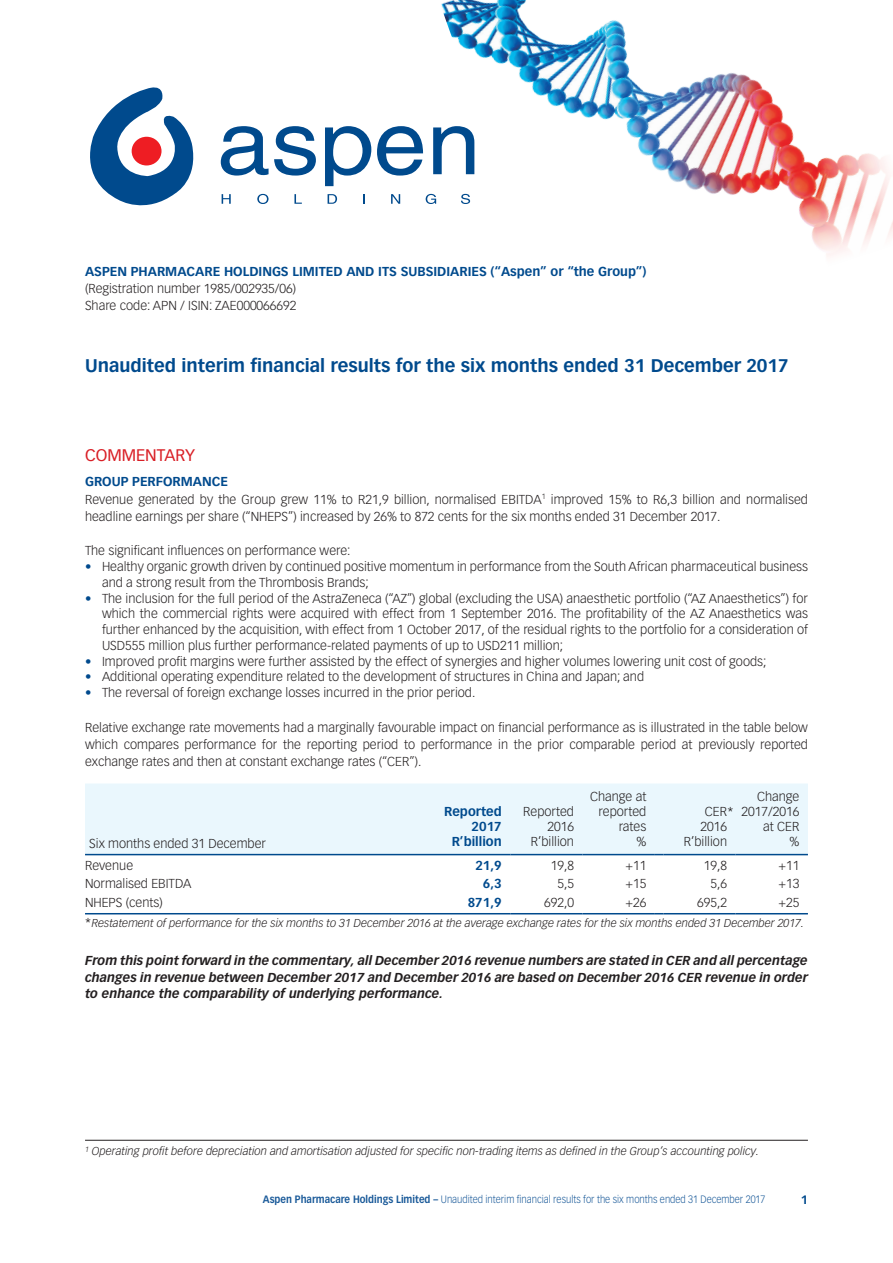
<style>
.page{position:relative;width:893px;height:1263px;background:#fff}
.page>*{position:absolute;margin:0;border:0;box-sizing:border-box;transform-origin:0 0}
.t1{font:700 18px "Vectora LT Std";color:#004a8d}
.t2{font:16.5px "Vectora LT Std";color:#d91f26}
.t3{font:300 12.75px/15px "Vectora LT Std";color:#231f20}
.t4{font:italic 700 12.75px/16.5px "Vectora LT Std";color:#231f20;text-align:justify}
.t5{font:700 12.75px/15px "Vectora LT Std";color:#004a8d;text-align:right}
.t6{font:700 12px "Vectora LT Std";color:#004a8d}
.t7{font:italic 300 11.25px "Vectora LT Std";color:#231f20}
.t8{font:300 10.5px "Vectora LT Std";color:#1a5a99;scale:.9 1}
.s1{font-weight:700;color:#004a8d}
.s2{color:#004a8d}
.s3{font-style:normal;font-size:12.75px}
.s4{font-weight:700}
</style>
<div class="page">
<svg style="left:90px;top:87px;width:104px;height:119px"></svg>
<div style="left:132px;top:137px;width:30px;height:28px;background:#ee1d23;border-radius:50%"></div>
<svg style="left:221px;top:126px;width:95px;height:50px"></svg>
<svg style="left:325px;top:126px;width:46px;height:60px"></svg>
<svg style="left:377px;top:126px;width:46px;height:50px"></svg>
<svg style="left:433px;top:127px;width:7px;height:47px"></svg>
<svg style="left:222px;top:194px;width:9px;height:10px"></svg>
<svg style="left:257px;top:194px;width:12px;height:10px"></svg>
<svg style="left:294px;top:194px;width:8px;height:10px"></svg>
<svg style="left:328px;top:194px;width:9px;height:10px"></svg>
<svg style="left:363px;top:194px;width:2px;height:10px"></svg>
<svg style="left:391px;top:194px;width:9px;height:10px"></svg>
<svg style="left:426px;top:194px;width:10px;height:10px"></svg>
<img style="left:440px;top:0;width:453px;height:256px">
<div style="left:85px;top:783px;width:723px;height:71px;background:#eaf7fd"></div>
<hr style="left:85px;top:854px;width:353px;height:1px;background:#004a8d">
<hr style="left:438px;top:854px;width:72px;height:1px;background:#004a8d">
<hr style="left:510px;top:854px;width:73px;height:1px;background:#004a8d">
<hr style="left:583px;top:854px;width:72px;height:1px;background:#004a8d">
<hr style="left:663px;top:854px;width:73px;height:1px;background:#004a8d">
<hr style="left:736px;top:854px;width:72px;height:1px;background:#004a8d">
<hr style="left:85px;top:913px;width:353px;height:1px;background:#004a8d">
<hr style="left:438px;top:913px;width:72px;height:1px;background:#004a8d">
<hr style="left:510px;top:913px;width:73px;height:1px;background:#004a8d">
<hr style="left:583px;top:913px;width:72px;height:1px;background:#004a8d">
<hr style="left:663px;top:913px;width:73px;height:1px;background:#004a8d">
<hr style="left:736px;top:913px;width:72px;height:1px;background:#004a8d">
<hr style="left:85px;top:1140px;width:723px;height:1px;background:#231f20">
<p class="t5" style="left:85px;top:264px;width:563px">ASPEN PHARMACARE HOLDINGS LIMITED AND ITS SUBSIDIARIES (“Aspen” or “the Group”)</p>
<p class="t3" style="left:85px;top:280px;width:213px;line-height:17.2px">(Registration number 1985/002935/06)<br>Share code: APN / ISIN: ZAE000066692</p>
<h1 class="t1" style="left:85px;top:354px;width:705px">Unaudited interim financial results for the six months ended 31 December 2017</h1>
<p class="t2" style="left:85px;top:446px;width:112px">COMMENTARY</p>
<p class="t3" style="left:85px;top:473px;width:724px;line-height:17.2px"><span class="s1">GROUP PERFORMANCE<br></span>Revenue generated by the Group grew 11% to R21,9 billion, normalised EBITDA<sup>1</sup> improved 15% to R6,3 billion and normalised headline earnings per share (“NHEPS”) increased by 26% to 872 cents for the six months ended 31 December 2017.</p>
<p class="t3" style="left:85px;top:544px;width:267px">The significant influences on performance were:</p>
<p class="t3" style="left:102px;top:559px;width:707px;line-height:15.8px;text-indent:-17px"><span class="s2">•</span> Healthy organic growth driven by continued positive momentum in performance from the South African pharmaceutical business and a strong result from the Thrombosis Brands;</p>
<p class="t3" style="left:102px;top:590px;width:707px;line-height:15.8px;text-align:justify;text-indent:-17px"><span class="s2">•</span> The inclusion for the full period of the AstraZeneca (“AZ”) global (excluding the USA) anaesthetic portfolio (“AZ Anaesthetics”) for which the commercial rights were acquired with effect from 1 September 2016. The profitability of the AZ Anaesthetics was further enhanced by the acquisition, with effect from 1 October 2017, of the residual rights to the portfolio for a consideration of USD555 million plus further performance-related payments of up to USD211 million;</p>
<p class="t3" style="left:85px;top:654px;width:683px"><span class="s2">•</span> Improved profit margins were further assisted by the effect of synergies and higher volumes lowering unit cost of goods;</p>
<p class="t3" style="left:85px;top:670px;width:561px"><span class="s2">•</span> Additional operating expenditure related to the development of structures in China and Japan; and</p>
<p class="t3" style="left:85px;top:685px;width:392px"><span class="s2">•</span> The reversal of foreign exchange losses incurred in the prior period.</p>
<p class="t3" style="left:85px;top:719px;width:724px;line-height:17.2px;text-align:justify">Relative exchange rate movements had a marginally favourable impact on financial performance as is illustrated in the table below which compares performance for the reporting period to performance in the prior comparable period at previously reported exchange rates and then at constant exchange rates (“CER”).</p>
<p class="t3" style="left:89px;top:836px;width:178px">Six months ended 31 December</p>
<p class="t5" style="left:444px;top:804px;width:59px">Reported<br>2017<br>R’billion</p>
<p class="t3" style="left:523px;top:804px;width:52px;text-align:right">Reported<br>2016<br>R’billion</p>
<p class="t3" style="left:590px;top:789px;width:58px;text-align:right">Change at reported rates<br>%</p>
<p class="t3" style="left:705px;top:804px;width:30px">CER*</p>
<p class="t3" style="left:701px;top:819px;width:28px">2016</p>
<p class="t3" style="left:684px;top:834px;width:45px">R’billion</p>
<p class="t3" style="left:742px;top:789px;width:59px;text-align:right">Change<br>2017/2016 at CER<br>%</p>
<p class="t3" style="left:85px;top:858px;width:50px">Revenue</p>
<p class="t5" style="left:475px;top:858px;width:28px">21,9</p>
<p class="t3" style="left:551px;top:858px;width:25px">19,8</p>
<p class="t3" style="left:625px;top:858px;width:22px">+11</p>
<p class="t3" style="left:704px;top:858px;width:25px">19,8</p>
<p class="t3" style="left:778px;top:858px;width:22px">+11</p>
<p class="t3" style="left:85px;top:876px;width:108px">Normalised EBITDA</p>
<p class="t5" style="left:483px;top:875px;width:20px">6,3</p>
<p class="t3" style="left:557px;top:876px;width:18px">5,5</p>
<p class="t3" style="left:625px;top:876px;width:22px">+15</p>
<p class="t3" style="left:710px;top:876px;width:18px">5,6</p>
<p class="t3" style="left:778px;top:876px;width:22px">+13</p>
<p class="t3" style="left:85px;top:895px;width:79px">NHEPS (cents)</p>
<p class="t5" style="left:468px;top:895px;width:35px">871,9</p>
<p class="t3" style="left:544px;top:895px;width:31px">692,0</p>
<p class="t3" style="left:625px;top:895px;width:22px">+26</p>
<p class="t3" style="left:697px;top:895px;width:31px">695,2</p>
<p class="t3" style="left:778px;top:895px;width:22px">+25</p>
<p class="t7" style="left:85px;top:916px;width:721px"><span class="s3">*</span>Restatement of performance for the six months to 31 December 2016 at the average exchange rates for the six months ended 31 December 2017.</p>
<p class="t4" style="left:85px;top:952px;width:724px">From this point forward in the commentary, all December 2016 revenue numbers are stated in CER and all percentage changes in revenue between December 2017 and December 2016 are based on December 2016 CER revenue in order to enhance the comparability of underlying performance.</p>
<p class="t7" style="left:85px;top:1144px;width:676px"><sup>1</sup> Operating profit before depreciation and amortisation adjusted for specific non-trading items as defined in the Group’s accounting policy.</p>
<p class="t8" style="left:263px;top:1193px;width:560px"><span class="s4">Aspen Pharmacare Holdings Limited –</span> Unaudited interim financial results for the six months ended 31 December 2017</p>
<p class="t6" style="left:801px;top:1193px;width:9px">1</p>
</div>
